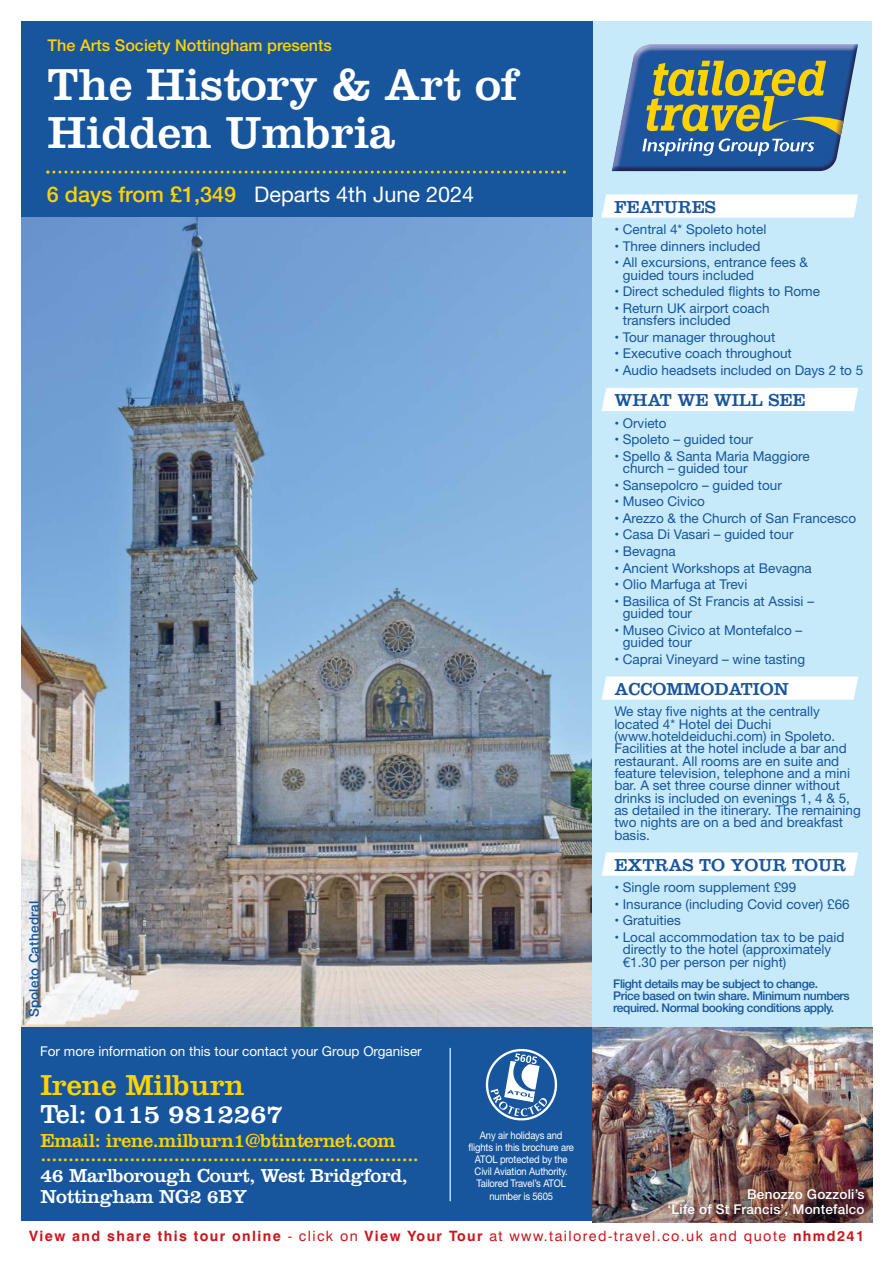
<style>
.page{position:relative;width:893px;height:1263px;background:#fff}
.page>*{position:absolute;margin:0;border:0;box-sizing:border-box;transform-origin:0 0}
.t1{font:46.5px/48px "Clarendon";letter-spacing:-.005em;color:#fff}
.t2{font:30px "Clarendon";letter-spacing:-.005em;color:#ffd200}
.t3{font:27px "Clarendon";letter-spacing:-.005em;color:#fff}
.t4{font:21.6px "Helvetica Neue";color:#fff}
.t5{font:19.5px/14.7px "Clarendon";letter-spacing:-.02em;color:#ffd200}
.t6{font:19.5px/20.7px "Clarendon";letter-spacing:-.02em;color:#fff}
.t7{font:18px "Clarendon";color:#17559d}
.t8{font:500 16.2px "Helvetica Neue";color:#ffd200}
.t9{font:700 14.25px "Swiss 721 BT";letter-spacing:.1em;color:#cc171e}
.t10{font:13.5px/12.3px "Helvetica Neue";color:#17559d}
.t11{font:13.5px "Helvetica Neue";color:#fff}
.t12{font:500 13.5px/15px "Helvetica Neue";letter-spacing:.015em;color:#fff;text-align:right}
.t13{font:500 13.5px "Helvetica Neue";letter-spacing:.015em;color:#17559d}
.t14{font:500 12px/12px "Helvetica Neue";letter-spacing:-.035em;color:#17559d}
.t15{font:10.5px/12.1px "Helvetica Neue";letter-spacing:-.015em;color:#fff;text-align:center;scale:.9 1}
.s1{font-weight:500;color:#ffd200}
.s2{font-weight:400}
</style>
<div class="page">
<img style="left:21px;top:217px;width:571px;height:811px">
<div style="left:21px;top:1028px;width:851px;height:194px;background:#17559d"></div>
<hr style="left:449px;top:1048px;width:2px;height:153px;background:#aae1fa">
<div style="left:592px;top:21px;width:280px;height:1221px;background:#c7eafb"></div>
<svg style="left:601px;top:852px;width:257px;height:24px;background:#fcfdfe"></svg>
<svg style="left:601px;top:676px;width:257px;height:24px;background:#fcfdfe"></svg>
<div style="left:601px;top:388px;width:257px;height:23px;background:#fff"></div>
<svg style="left:601px;top:194px;width:257px;height:24px;background:#fbfdfe"></svg>
<div style="left:21px;top:21px;width:571px;height:196px;background:#17559d"></div>
<svg style="left:46px;top:171px;width:520px;height:3px"></svg>
<img style="left:485px;top:1048px;width:73px;height:73px">
<div style="left:0;top:1221px;width:892px;height:41px;background:#fff"></div>
<img style="left:611px;top:44px;width:247px;height:127px">
<svg style="left:642px;top:61px;width:201px;height:95px;background:#627d78"></svg>
<img style="left:592px;top:1028px;width:280px;height:194px">
<p class="t8" style="left:48px;top:39px;width:286px">The Arts Society Nottingham presents</p>
<h1 class="t1" style="left:48px;top:65px;width:472px">The History &amp; Art of<br>Hidden Umbria</h1>
<h3 class="t4" style="left:47px;top:186px;width:429px"><span class="s1">6 days from £1,349</span> Departs 4th June 2024</h3>
<p class="t13" style="left:29px;top:1017px;width:118px;rotate:-90deg">Spoleto Cathedral</p>
<p class="t11" style="left:40px;top:1046px;width:383px">For more information on this tour contact your Group Organiser</p>
<h3 class="t7" style="left:614px;top:200px;width:103px">FEATURES</h3>
<p class="t10" style="left:614px;top:225px;width:153px">• Central 4* Spoleto hotel</p>
<p class="t10" style="left:614px;top:241px;width:147px">• Three dinners included</p>
<p class="t10" style="left:622px;top:258px;width:187px;text-indent:-8px">• All excursions, entrance fees &amp; guided tours included</p>
<p class="t10" style="left:614px;top:287px;width:207px">• Direct scheduled flights to Rome</p>
<p class="t10" style="left:622px;top:303px;width:148px;text-indent:-8px">• Return UK airport coach transfers included</p>
<p class="t10" style="left:614px;top:332px;width:162px">• Tour manager throughout</p>
<p class="t10" style="left:614px;top:349px;width:179px">• Executive coach throughout</p>
<p class="t10" style="left:614px;top:365px;width:250px">• Audio headsets included on Days 2 to 5</p>
<h3 class="t7" style="left:614px;top:394px;width:192px">WHAT WE WILL SEE</h3>
<p class="t10" style="left:614px;top:418px;width:54px">• Orvieto</p>
<p class="t10" style="left:614px;top:435px;width:140px">• Spoleto – guided tour</p>
<p class="t10" style="left:622px;top:451px;width:188px;text-indent:-8px">• Spello &amp; Santa Maria Maggiore church – guided tour</p>
<p class="t10" style="left:614px;top:480px;width:169px">• Sansepolcro – guided tour</p>
<p class="t10" style="left:614px;top:497px;width:92px">• Museo Civico</p>
<p class="t10" style="left:614px;top:513px;width:243px">• Arezzo &amp; the Church of San Francesco</p>
<p class="t10" style="left:614px;top:530px;width:181px">• Casa Di Vasari – guided tour</p>
<p class="t10" style="left:614px;top:546px;width:63px">• Bevagna</p>
<p class="t10" style="left:614px;top:563px;width:199px">• Ancient Workshops at Bevagna</p>
<p class="t10" style="left:614px;top:580px;width:134px">• Olio Marfuga at Trevi</p>
<p class="t10" style="left:622px;top:596px;width:193px;text-indent:-8px">• Basilica of St Francis at Assisi – guided tour</p>
<p class="t10" style="left:622px;top:625px;width:181px;text-indent:-8px">• Museo Civico at Montefalco – guided tour</p>
<p class="t10" style="left:614px;top:654px;width:192px">• Caprai Vineyard – wine tasting</p>
<h3 class="t7" style="left:614px;top:682px;width:176px">ACCOMMODATION</h3>
<p class="t10" style="left:614px;top:707px;width:248px">We stay five nights at the centrally located 4* Hotel dei Duchi (www.hoteldeiduchi.com) in Spoleto.<br>Facilities at the hotel include a bar and restaurant. All rooms are en suite and feature television, telephone and a mini bar. A set three course dinner without drinks is included on evenings 1, 4 &amp; 5, as detailed in the itinerary. The remaining two nights are on a bed and breakfast basis.</p>
<h3 class="t7" style="left:614px;top:858px;width:233px">EXTRAS TO YOUR TOUR</h3>
<p class="t10" style="left:614px;top:883px;width:183px">• Single room supplement £99</p>
<p class="t10" style="left:614px;top:899px;width:237px">• Insurance (including Covid cover) £66</p>
<p class="t10" style="left:614px;top:916px;width:68px">• Gratuities</p>
<p class="t10" style="left:622px;top:932px;width:223px;text-indent:-8px">• Local accommodation tax to be paid directly to the hotel (approximately €1.30 per person per night)</p>
<p class="t14" style="left:613px;top:979px;width:238px">Flight details may be subject to change.<br>Price based on twin share. Minimum numbers required. Normal booking conditions apply.</p>
<h2 class="t2" style="left:40px;top:1074px;width:206px">Irene Milburn</h2>
<h3 class="t3" style="left:40px;top:1105px;width:244px">Tel: 0115 9812267</h3>
<h3 class="t5" style="left:40px;top:1135px;width:380px">Email: irene.milburn1@btinternet.com ....................................................................</h3>
<h3 class="t6" style="left:40px;top:1167px;width:369px">46 Marlborough Court, West Bridgford,<br>Nottingham NG2 6BY</h3>
<p class="t15" style="left:468px;top:1130px;width:118px">Any air holidays and flights in this brochure are<br>ATOL protected by the<br>Civil Aviation Authority.<br>Tailored Travel’s ATOL number is 5605</p>
<p class="t9" style="left:29px;top:1230px;width:836px">View and share this tour online <span class="s2">- click on</span> View Your Tour <span class="s2">at www.tailored-travel.co.uk and quote</span> nhmd241</p>
<p class="t12" style="left:667px;top:1188px;width:198px">Benozzo Gozzoli’s<br>‘Life of St Francis’, Montefalco</p>
</div>
